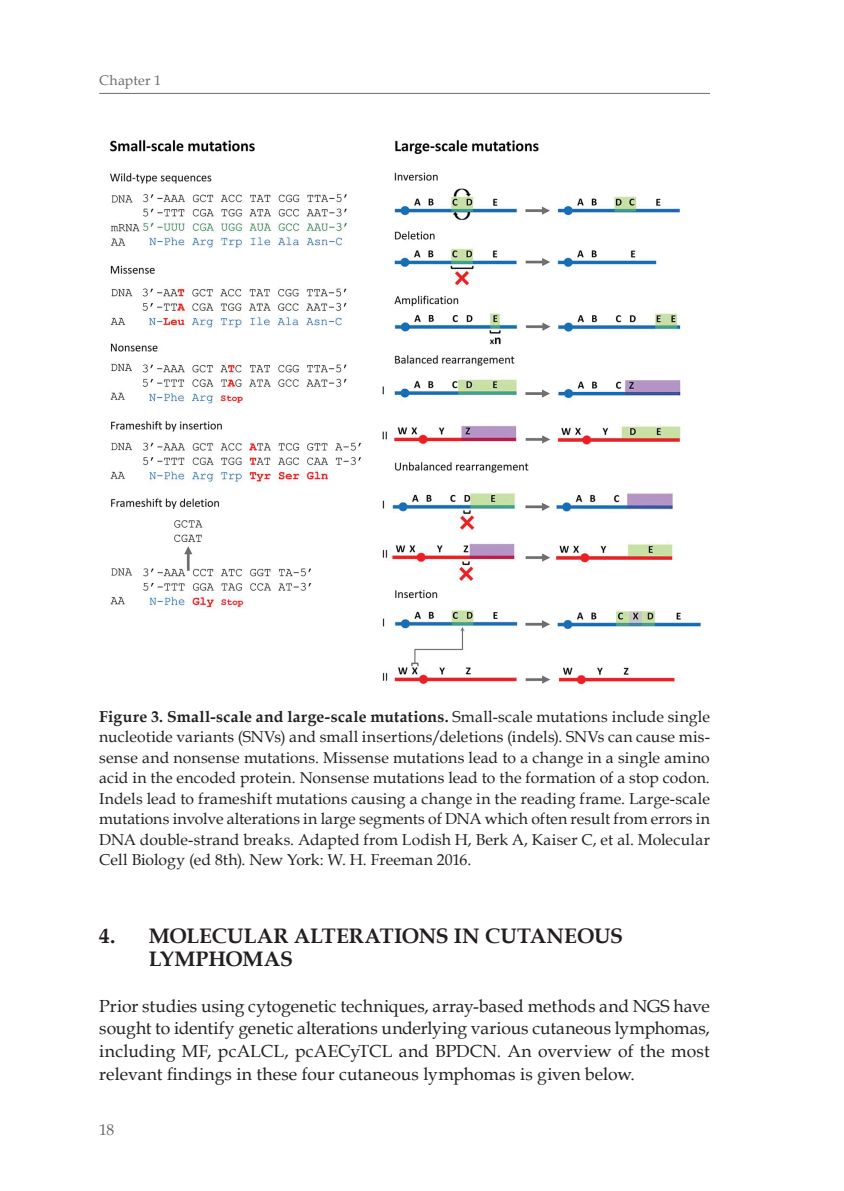
<style>
.page{position:relative;width:844px;height:1191px;background:#fff}
.page>*{position:absolute;margin:0;border:0;box-sizing:border-box;transform-origin:0 0}
.Kop_1{font:700 21px/22.8px "Book Antiqua";color:#231f20}
.Alinea___afstand{font:17.5px/22.8px "Book Antiqua";letter-spacing:.01em;color:#231f20;text-align:justify}
.Figuur_titel_-_onder{font:15.75px/20.5px "Book Antiqua";letter-spacing:.01em;color:#231f20;text-align:justify}
.t1{font:15.75px "Book Antiqua";color:#6c6d70}
.t2{font:14px "Book Antiqua";letter-spacing:.015em;color:#6c6d70}
.s1{font-weight:700}
</style>
<div class="page">
<hr style="left:99px;top:93px;width:610px;height:1px;background:#6c6d70">
<img style="left:110px;top:140px;width:591px;height:545px">
<p class="t2" style="left:99px;top:70px;width:63px">Chapter 1</p>
<p class="Figuur_titel_-_onder" style="left:99px;top:705px;width:612px"><span class="s1">Figure 3. Small-scale and large-scale mutations.</span> Small-scale mutations include single nucleotide variants (SNVs) and small insertions/deletions (indels). SNVs can cause mis&shy;sense and nonsense mutations. Missense mutations lead to a change in a single amino acid in the encoded protein. Nonsense mutations lead to the formation of a stop codon.<br>Indels lead to frameshift mutations causing a change in the reading frame. Large-scale mutations involve alterations in large segments of DNA which often result from errors in DNA double-strand breaks. Adapted from Lodish H, Berk A, Kaiser C, et al. Molecular Cell Biology (ed 8th). New York: W. H. Freeman 2016.</p>
<p class="Kop_1" style="left:149px;top:924px;width:475px;text-indent:-50px">4. MOLECULAR ALTERATIONS IN CUTANEOUS<br>LYMPHOMAS</p>
<p class="Alinea___afstand" style="left:99px;top:994px;width:612px">Prior studies using cytogenetic techniques, array-based methods and NGS have sought to identify genetic alterations underlying various cutaneous lymphomas, including MF, pcALCL, pcAECyTCL and BPDCN. An overview of the most relevant findings in these four cutaneous lymphomas is given below.</p>
<p class="t1" style="left:99px;top:1118px;width:17px">18</p>
</div>
